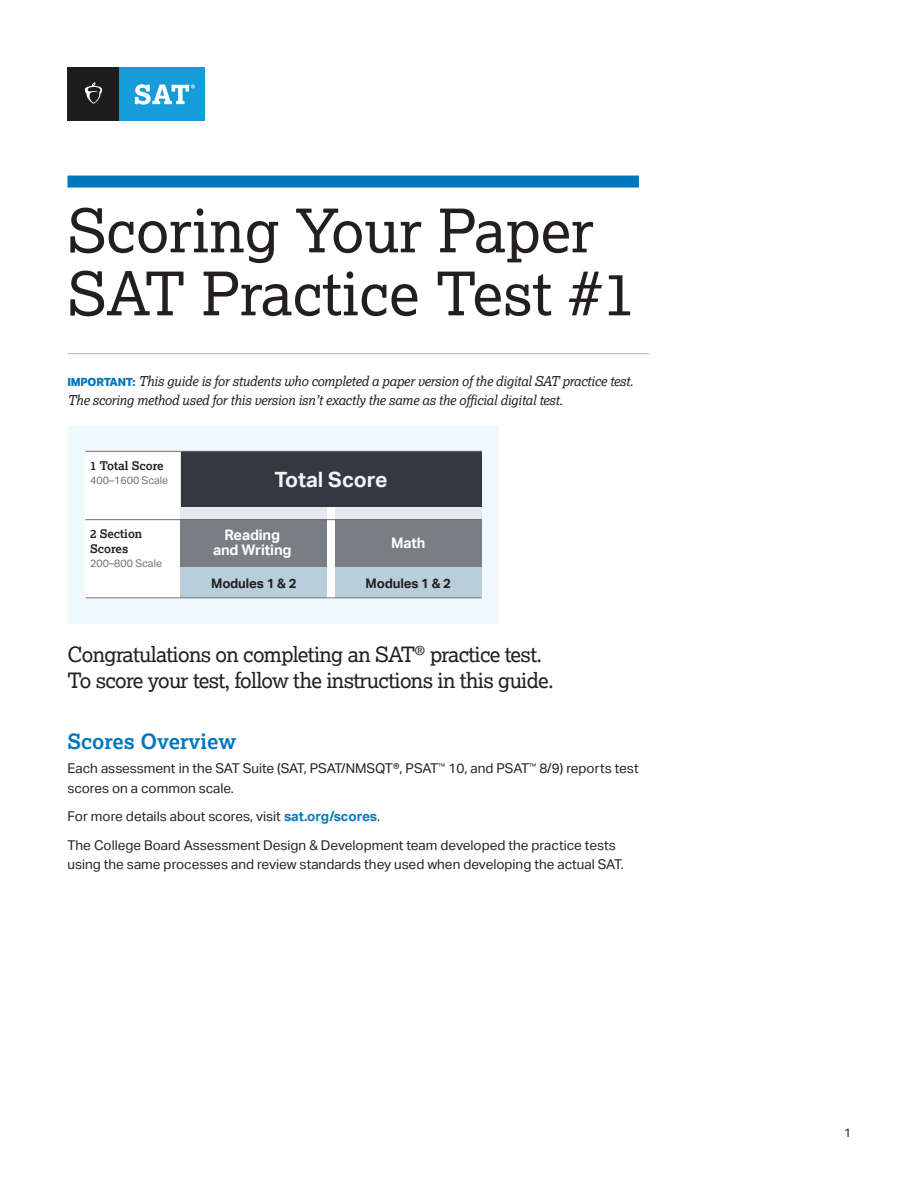
<style>
.page{position:relative;width:918px;height:1188px;background:#fff}
.page>*{position:absolute;margin:0;border:0;box-sizing:border-box;transform-origin:0 0}
.H1__Head____40_Auto{font:60px/63px "Lexia";color:#231f20}
.t1{font:700 21.15px "Aktiv Grotesk";color:#f3f3f4}
.H4___14__Lex__Subhea{font:21px/25.5px "Lexia";letter-spacing:-.03em;color:#231f20}
.H4______14__Lex__BD{font:700 21px "Lexia";color:#0076bc}
.t2{font:700 14.55px/15.9px "Aktiv Grotesk";letter-spacing:-.01em;color:#fff;text-align:center}
.Body_Txt{font:13.5px/19.5px "Aktiv Grotesk";color:#231f20}
.Note{font:italic 13.5px/19.5px "Lexia";letter-spacing:-.02em;color:#231f20}
.t3{font:700 13.2px "Aktiv Grotesk";letter-spacing:-.01em;color:#221e1f}
.t4{font:12px "Aktiv Grotesk";color:#231f20}
.t5{font:700 11.85px/14.5px "Lexia";color:#221e1f}
.t6{font:10.5px "Aktiv Grotesk";color:#6d6f71}
.s1{font-family:"Aktiv Grotesk";font-weight:800;font-style:normal;font-size:11.25px;color:#0076bc}
.s2{font-weight:700;color:#007bc3}
</style>
<div class="page">
<div style="left:68px;top:176px;width:571px;height:12px;background:#0076bc"></div>
<div style="left:68px;top:68px;width:51px;height:54px;background:#1d1d1d"></div>
<svg style="left:85px;top:82px;width:17px;height:22px"></svg>
<div style="left:119px;top:68px;width:86px;height:54px;background:#169cd8"></div>
<svg style="left:135px;top:84px;width:60px;height:21px"></svg>
<hr style="left:68px;top:353px;width:581px;height:1px;background:#b2b4b6">
<div style="left:68px;top:426px;width:432px;height:198px;background:#eef9fe"></div>
<div style="left:86px;top:451px;width:396px;height:147px;background:#fff"></div>
<div style="left:181px;top:451px;width:146px;height:147px;background:#e6e9eb"></div>
<div style="left:335px;top:451px;width:147px;height:147px;background:#e6e9eb"></div>
<div style="left:181px;top:567px;width:146px;height:31px;background:#b8ceda"></div>
<div style="left:335px;top:567px;width:147px;height:31px;background:#b8ceda"></div>
<div style="left:181px;top:520px;width:146px;height:47px;background:#797e83"></div>
<div style="left:335px;top:520px;width:147px;height:47px;background:#797e83"></div>
<div style="left:181px;top:451px;width:301px;height:56px;background:#343841"></div>
<hr style="left:86px;top:519px;width:396px;height:1px;background:#6e6f71">
<hr style="left:86px;top:598px;width:396px;height:1px;background:#6e6f71">
<hr style="left:86px;top:451px;width:396px;height:1px;background:#6e6f71">
<p class="H1__Head____40_Auto" style="left:68px;top:198px;width:569px">Scoring Your Paper<br>SAT Practice Test #1</p>
<p class="Note" style="left:68px;top:371px;width:567px"><span class="s1">IMPORTANT:</span> This guide is for students who completed a paper version of the digital SAT practice test.<br>The scoring method used for this version isn’t exactly the same as the official digital test.</p>
<p class="t5" style="left:90px;top:458px;width:75px">1 Total Score</p>
<p class="t6" style="left:90px;top:474px;width:80px">400–1600 Scale</p>
<p class="t5" style="left:90px;top:526px;width:54px">2 Section<br>Scores</p>
<p class="t6" style="left:90px;top:557px;width:73px">200–800 Scale</p>
<h2 class="t1" style="left:275px;top:467px;width:114px">Total Score</h2>
<p class="t2" style="left:213px;top:527px;width:80px">Reading and Writing</p>
<p class="t3" style="left:211px;top:575px;width:87px">Modules 1 &amp; 2</p>
<p class="t3" style="left:366px;top:575px;width:87px">Modules 1 &amp; 2</p>
<p class="t2" style="left:391px;top:535px;width:36px">Math</p>
<p class="H4___14__Lex__Subhea" style="left:67px;top:641px;width:488px">Congratulations on completing an SAT<sup>®</sup> practice test.<br>To score your test, follow the instructions in this guide.</p>
<p class="H4______14__Lex__BD" style="left:67px;top:728px;width:170px">Scores Overview</p>
<p class="Body_Txt" style="left:68px;top:759px;width:573px">Each assessment in the SAT Suite (SAT, PSAT/NMSQT®, PSAT<sup>™</sup> 10, and PSAT<sup>™</sup> 8/9) reports test scores on a common scale.</p>
<p class="Body_Txt" style="left:68px;top:807px;width:314px">For more details about scores, visit <span class="s2">sat.org/scores</span>.</p>
<p class="Body_Txt" style="left:68px;top:835px;width:558px">The College Board Assessment Design &amp; Development team developed the practice tests using the same processes and review standards they used when developing the actual SAT.</p>
<p class="t4" style="left:844px;top:1126px;width:9px">1</p>
</div>
